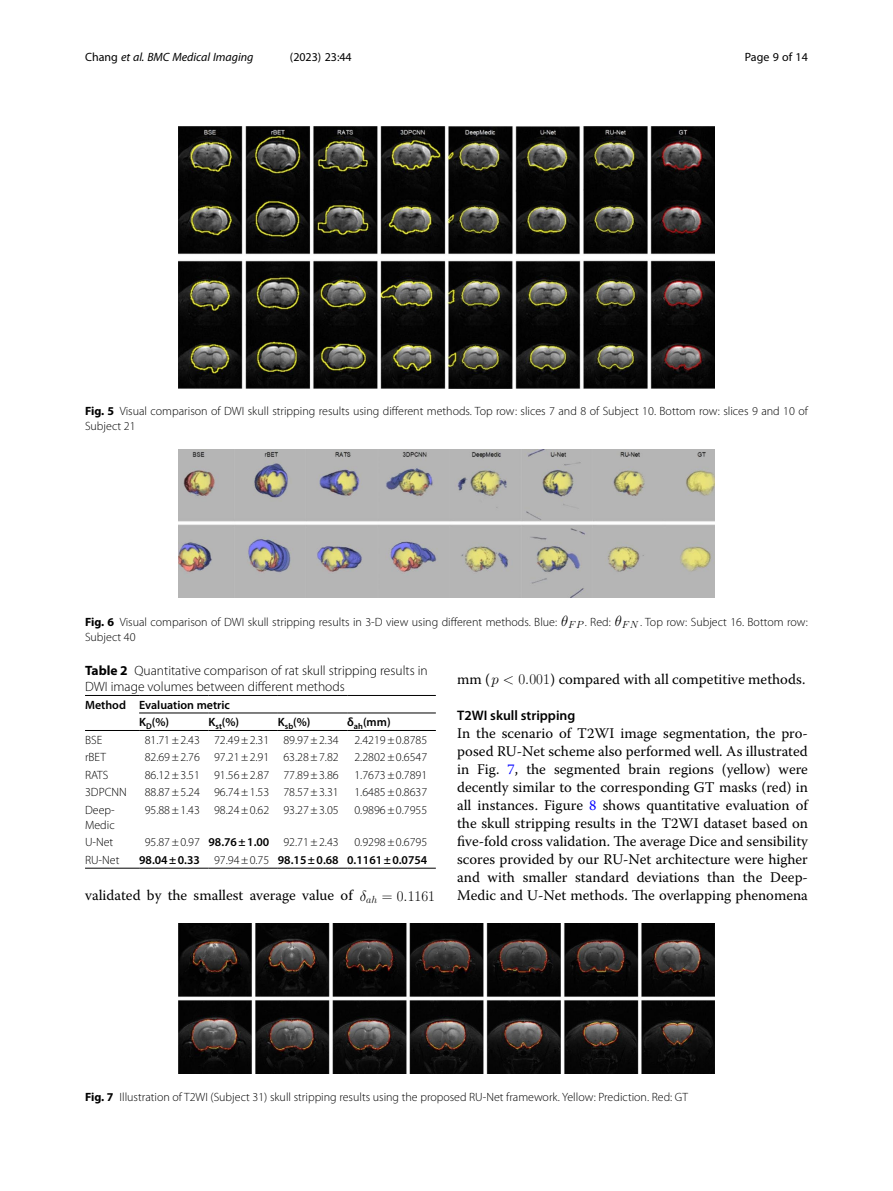
<style>
.page{position:relative;width:893px;height:1191px;background:#fff}
.page>*{position:absolute;margin:0;border:0;box-sizing:border-box;transform-origin:0 0}
.t1{font:14.85px "CMR17";color:#000}
.Body_Text{font:14.7px/18px "Warnock Pro";color:#000;text-align:justify}
.Head_2{font:600 13.8px "Myriad Pro";color:#000}
.Table_Caption{font:300 13.5px/16.5px "Myriad Pro";color:#000}
.Figure_Caption{font:300 12px/15px "Myriad Pro";color:#000}
.Table_Body_Tab2___4{font:300 12px "Myriad Pro";color:#000}
.Table_Body_Tab2___1{font:300 12px "Myriad Pro";color:#000}
.Table_Body_Tab2___2{font:300 12px "Myriad Pro";color:#000}
.Table_Body_Tab2___3{font:300 12px "Myriad Pro";color:#000}
.Table_Head{font:600 12px "Myriad Pro";color:#000}
.Table_Body{font:300 12px/15px "Myriad Pro";color:#000}
.t2{font:italic 12px "Myriad Pro";color:#000}
.t3{font:12px "Myriad Pro";color:#000}
.Table_Body_Tab2___4-2{font:600 12px "Myriad Pro";color:#000}
.Table_Body_Tab2___2-2{font:600 12px "Myriad Pro";color:#000}
.Table_Body_Tab2___1-2{font:600 12px "Myriad Pro";color:#000}
.Table_Body_Tab2___3-2{font:600 12px "Myriad Pro";color:#000}
.t4{font:10.35px "CMMI12";color:#000}
.s1{font-style:normal}
.s2{font-weight:700}
.s3{font-family:"CMMI12"}
.s4{font-family:"CMMI12";font-size:14.85px}
.s5{font-family:"CMR17";font-size:14.85px}
.s6{color:#00f}
</style>
<div class="page">
<hr style="left:85px;top:730px;width:54px;height:1px;background:#000">
<hr style="left:139px;top:695px;width:70px;height:1px;background:#000">
<hr style="left:209px;top:695px;width:69px;height:1px;background:#000">
<hr style="left:278px;top:695px;width:69px;height:1px;background:#000">
<hr style="left:347px;top:695px;width:89px;height:1px;background:#000">
<hr style="left:139px;top:712px;width:70px;height:1px;background:#000">
<hr style="left:139px;top:730px;width:70px;height:1px;background:#000">
<hr style="left:209px;top:712px;width:69px;height:1px;background:#000">
<hr style="left:209px;top:730px;width:69px;height:1px;background:#000">
<hr style="left:278px;top:712px;width:69px;height:1px;background:#000">
<hr style="left:278px;top:730px;width:69px;height:1px;background:#000">
<hr style="left:347px;top:712px;width:89px;height:1px;background:#000">
<hr style="left:347px;top:730px;width:89px;height:1px;background:#000">
<hr style="left:85px;top:868px;width:54px;height:1px;background:#000">
<hr style="left:139px;top:868px;width:70px;height:1px;background:#000">
<hr style="left:209px;top:868px;width:69px;height:1px;background:#000">
<hr style="left:278px;top:868px;width:69px;height:1px;background:#000">
<hr style="left:347px;top:868px;width:89px;height:1px;background:#000">
<hr style="left:85px;top:695px;width:54px;height:1px;background:#000">
<img style="left:178px;top:923px;width:536px;height:151px">
<img style="left:178px;top:450px;width:536px;height:147px">
<img style="left:178px;top:126px;width:536px;height:262px">
<p class="t2" style="left:85px;top:50px;width:170px"><span class="s1">Chang</span> et al. BMC Medical Imaging</p>
<p class="t3" style="left:290px;top:50px;width:63px">(2023) 23:44</p>
<p class="t3" style="left:745px;top:50px;width:65px">Page 9 of 14</p>
<p class="Figure_Caption" style="left:85px;top:404px;width:724px"><span class="s2">Fig. 5</span> Visual comparison of DWI skull stripping results using different methods. Top row: slices 7 and 8 of Subject 10. Bottom row: slices 9 and 10 of<br>Subject 21</p>
<p class="Figure_Caption" style="left:85px;top:614px;width:474px"><span class="s2">Fig. 6</span> Visual comparison of DWI skull stripping results in 3-D view using different methods. Blue:</p>
<p class="t4" style="left:561px;top:620px;width:23px"><sup>θ</sup>FP</p>
<p class="Figure_Caption" style="left:585px;top:614px;width:28px">. Red:</p>
<p class="t4" style="left:615px;top:620px;width:24px"><sup>θ</sup>FN</p>
<p class="Figure_Caption" style="left:640px;top:614px;width:169px">. Top row: Subject 16. Bottom row:</p>
<p class="Figure_Caption" style="left:85px;top:629px;width:52px">Subject 40</p>
<p class="Table_Caption" style="left:85px;top:662px;width:344px"><span class="s2">Table 2</span> Quantitative comparison of rat skull stripping results in<br>DWI image volumes between different methods</p>
<p class="Table_Head" style="left:85px;top:697px;width:42px">Method</p>
<p class="Table_Head" style="left:139px;top:697px;width:92px">Evaluation metric</p>
<p class="Table_Head" style="left:139px;top:714px;width:32px">Κ<sub>D</sub>(%)</p>
<p class="Table_Head" style="left:209px;top:714px;width:32px">Κ<sub>st</sub>(%)</p>
<p class="Table_Head" style="left:278px;top:714px;width:34px">Κ<sub>sb</sub>(%)</p>
<p class="Table_Head" style="left:347px;top:714px;width:45px">δ<sub>ah</sub>(mm)</p>
<p class="Table_Body" style="left:85px;top:732px;width:19px">BSE</p>
<p class="Table_Body_Tab2___1" style="left:145px;top:733px;width:57px">81.71±2.43</p>
<p class="Table_Body_Tab2___2" style="left:214px;top:733px;width:57px">72.49±2.31</p>
<p class="Table_Body_Tab2___3" style="left:283px;top:733px;width:57px">89.97±2.34</p>
<p class="Table_Body_Tab2___4" style="left:354px;top:733px;width:74px">2.4219±0.8785</p>
<p class="Table_Body" style="left:85px;top:750px;width:23px">rBET</p>
<p class="Table_Body_Tab2___1" style="left:145px;top:750px;width:57px">82.69±2.76</p>
<p class="Table_Body_Tab2___2" style="left:214px;top:750px;width:57px">97.21±2.91</p>
<p class="Table_Body_Tab2___3" style="left:283px;top:750px;width:57px">63.28±7.82</p>
<p class="Table_Body_Tab2___4" style="left:354px;top:750px;width:74px">2.2802±0.6547</p>
<p class="Table_Body" style="left:85px;top:767px;width:25px">RATS</p>
<p class="Table_Body_Tab2___1" style="left:145px;top:768px;width:57px">86.12±3.51</p>
<p class="Table_Body_Tab2___2" style="left:214px;top:768px;width:57px">91.56±2.87</p>
<p class="Table_Body_Tab2___3" style="left:283px;top:768px;width:57px">77.89±3.86</p>
<p class="Table_Body_Tab2___4" style="left:354px;top:768px;width:74px">1.7673±0.7891</p>
<p class="Table_Body" style="left:85px;top:785px;width:43px">3DPCNN</p>
<p class="Table_Body_Tab2___1" style="left:145px;top:785px;width:57px">88.87±5.24</p>
<p class="Table_Body_Tab2___2" style="left:214px;top:785px;width:57px">96.74±1.53</p>
<p class="Table_Body_Tab2___3" style="left:283px;top:785px;width:57px">78.57±3.31</p>
<p class="Table_Body_Tab2___4" style="left:354px;top:785px;width:74px">1.6485±0.8637</p>
<p class="Table_Body" style="left:85px;top:802px;width:31px">Deep-<br>Medic</p>
<p class="Table_Body_Tab2___1" style="left:145px;top:803px;width:57px">95.88±1.43</p>
<p class="Table_Body_Tab2___2" style="left:214px;top:803px;width:57px">98.24±0.62</p>
<p class="Table_Body_Tab2___3" style="left:283px;top:803px;width:57px">93.27±3.05</p>
<p class="Table_Body_Tab2___4" style="left:354px;top:803px;width:74px">0.9896±0.7955</p>
<p class="Table_Body" style="left:85px;top:835px;width:30px">U-Net</p>
<p class="Table_Body_Tab2___1" style="left:145px;top:836px;width:57px">95.87±0.97</p>
<p class="Table_Body_Tab2___2-2" style="left:209px;top:834px;width:62px">98.76±1.00</p>
<p class="Table_Body_Tab2___3" style="left:283px;top:836px;width:57px">92.71±2.43</p>
<p class="Table_Body_Tab2___4" style="left:354px;top:836px;width:74px">0.9298±0.6795</p>
<p class="Table_Body" style="left:85px;top:852px;width:36px">RU-Net</p>
<p class="Table_Body_Tab2___1-2" style="left:139px;top:852px;width:62px">98.04±0.33</p>
<p class="Table_Body_Tab2___2" style="left:214px;top:853px;width:57px">97.94±0.75</p>
<p class="Table_Body_Tab2___3-2" style="left:278px;top:852px;width:62px">98.15±0.68</p>
<p class="Table_Body_Tab2___4-2" style="left:347px;top:852px;width:82px">0.1161±0.0754</p>
<p class="Body_Text" style="left:85px;top:886px;width:269px">validated by the smallest average value of</p>
<p class="t1" style="left:360px;top:886px;width:77px"><span class="s3">δ</span><sub>ah</sub> = 0<span class="s3">.</span>1161</p>
<p class="Body_Text" style="left:457px;top:670px;width:350px">mm (<span class="s4">p &lt;</span> <span class="s5">0</span><span class="s4">.</span><span class="s5">001</span>) compared with all competitive methods.</p>
<p class="Head_2" style="left:457px;top:707px;width:120px">T2WI skull stripping</p>
<p class="Body_Text" style="left:457px;top:724px;width:352px">In the scenario of T2WI image segmentation, the pro&shy;posed RU-Net scheme also performed well. As illustrated in Fig. <span class="s6">7</span>, the segmented brain regions (yellow) were decently similar to the corresponding GT masks (red) in all instances. Figure <span class="s6">8</span> shows quantitative evaluation of the skull stripping results in the T2WI dataset based on five-fold cross validation. The average Dice and sensibility scores provided by our RU-Net architecture were higher and with smaller standard deviations than the Deep-Medic and U-Net methods. The overlapping phenomena</p>
<p class="Figure_Caption" style="left:85px;top:1089px;width:604px"><span class="s2">Fig. 7</span> Illustration of T2WI (Subject 31) skull stripping results using the proposed RU-Net framework. Yellow: Prediction. Red: GT</p>
</div>
